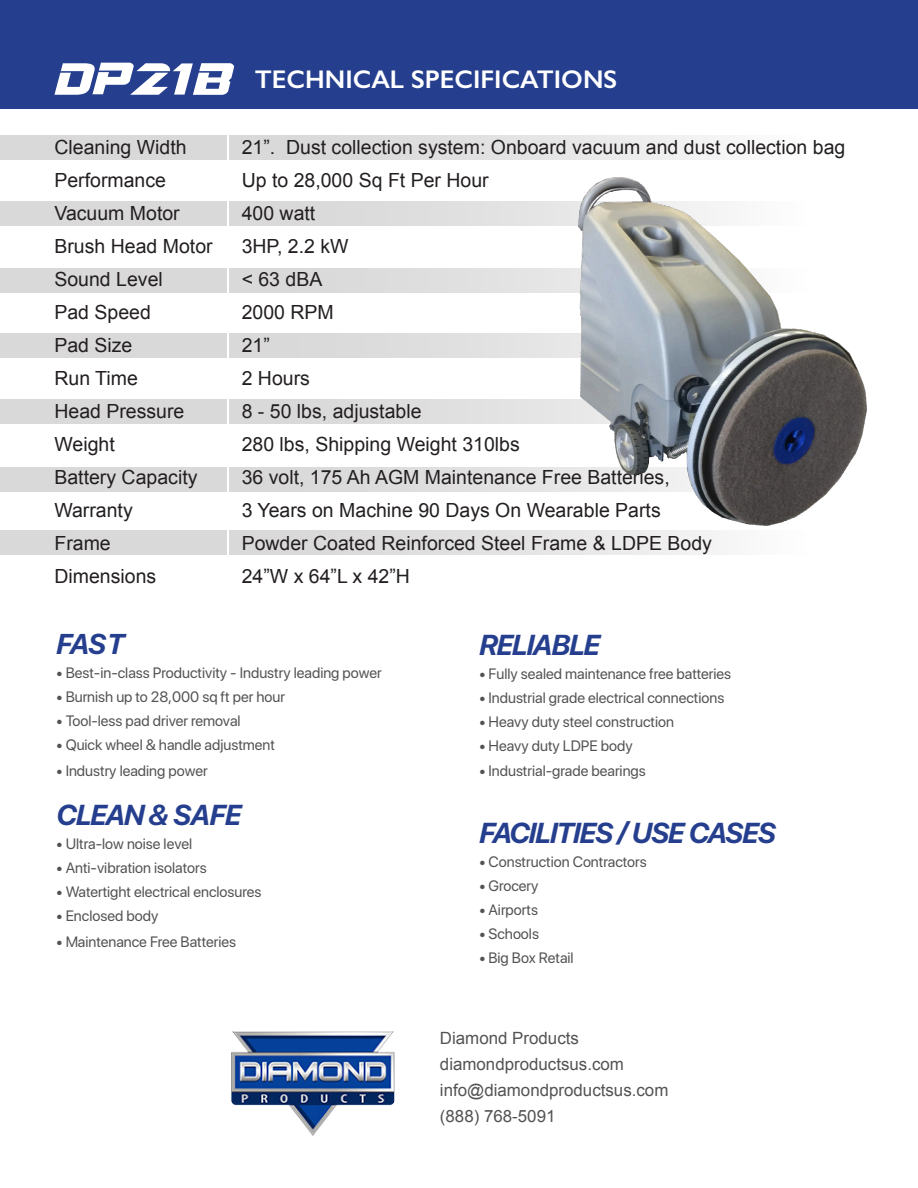
<style>
.page{position:relative;width:918px;height:1188px;background:#fff}
.page>*{position:absolute;margin:0;border:0;box-sizing:border-box;transform-origin:0 0}
.t1{font:italic 700 28.65px "SF Pro Display";letter-spacing:-.04em;color:#253f8e}
.t2{font:italic 700 28.5px "SF Pro Display";color:#253f8e}
.t3{font:600 25.65px "Gill Sans";color:#fff}
.t4{font:19.5px "Arial";color:#231f20}
.t5{font:16.95px "Arial";color:#535355}
.t6{font:15px "SF Pro Display";color:#535355}
</style>
<div class="page">
<div style="left:0;top:135px;width:226px;height:25px;background:#dad9d9"></div>
<div style="left:229px;top:135px;width:579px;height:25px;background:linear-gradient(to right,#d4d3d3,#f9f9f9)"></div>
<div style="left:0;top:201px;width:226px;height:25px;background:#dad9d9"></div>
<div style="left:229px;top:201px;width:579px;height:25px;background:#dad9d9"></div>
<div style="left:0;top:268px;width:226px;height:25px;background:#dad9d9"></div>
<div style="left:229px;top:268px;width:579px;height:25px;background:#dad9d9"></div>
<div style="left:0;top:333px;width:226px;height:24px;background:#dad9d9"></div>
<div style="left:229px;top:333px;width:579px;height:24px;background:#dad9d9"></div>
<div style="left:0;top:399px;width:226px;height:25px;background:#dad9d9"></div>
<div style="left:229px;top:399px;width:579px;height:25px;background:#dad9d9"></div>
<div style="left:0;top:467px;width:226px;height:25px;background:#dad9d9"></div>
<div style="left:229px;top:467px;width:579px;height:25px;background:#dad9d9"></div>
<div style="left:0;top:530px;width:226px;height:25px;background:#dad9d9"></div>
<div style="left:229px;top:530px;width:579px;height:25px;background:linear-gradient(to right,#d4d3d3,#f9f9f9)"></div>
<div style="left:0;top:0;width:918px;height:108px;background:#253f8e"></div>
<img style="left:563px;top:177px;width:304px;height:356px">
<svg style="left:54px;top:63px;width:180px;height:32px"></svg>
<img style="left:232px;top:1031px;width:162px;height:105px">
<p class="t3" style="left:255px;top:63px;width:364px">TECHNICAL SPECIFICATIONS</p>
<p class="t4" style="left:54px;top:134px;width:134px">Cleaning Width</p>
<p class="t4" style="left:242px;top:134px;width:605px">21”. Dust collection system: Onboard vacuum and dust collection bag</p>
<p class="t4" style="left:54px;top:167px;width:113px">Performance</p>
<p class="t4" style="left:242px;top:167px;width:249px">Up to 28,000 Sq Ft Per Hour</p>
<p class="t4" style="left:54px;top:200px;width:127px">Vacuum Motor</p>
<p class="t4" style="left:242px;top:200px;width:75px">400 watt</p>
<p class="t4" style="left:54px;top:233px;width:160px">Brush Head Motor</p>
<p class="t4" style="left:242px;top:233px;width:108px">3HP, 2.2 kW</p>
<p class="t4" style="left:54px;top:266px;width:110px">Sound Level</p>
<p class="t4" style="left:242px;top:266px;width:82px">&lt; 63 dBA</p>
<p class="t4" style="left:54px;top:299px;width:98px">Pad Speed</p>
<p class="t4" style="left:242px;top:299px;width:94px">2000 RPM</p>
<p class="t4" style="left:54px;top:332px;width:80px">Pad Size</p>
<p class="t4" style="left:242px;top:332px;width:30px">21”</p>
<p class="t4" style="left:54px;top:365px;width:85px">Run Time</p>
<p class="t4" style="left:242px;top:365px;width:70px">2 Hours</p>
<p class="t4" style="left:54px;top:398px;width:132px">Head Pressure</p>
<p class="t4" style="left:242px;top:398px;width:181px">8 - 50 lbs, adjustable</p>
<p class="t4" style="left:54px;top:431px;width:62px">Weight</p>
<p class="t4" style="left:242px;top:431px;width:280px">280 lbs, Shipping Weight 310lbs</p>
<p class="t4" style="left:54px;top:464px;width:145px">Battery Capacity</p>
<p class="t4" style="left:242px;top:464px;width:430px">36 volt, 175 Ah AGM Maintenance Free Batteries,</p>
<p class="t4" style="left:54px;top:497px;width:80px">Warranty</p>
<p class="t4" style="left:242px;top:497px;width:421px">3 Years on Machine 90 Days On Wearable Parts</p>
<p class="t4" style="left:54px;top:530px;width:58px">Frame</p>
<p class="t4" style="left:242px;top:530px;width:472px">Powder Coated Reinforced Steel Frame &amp; LDPE Body</p>
<p class="t4" style="left:54px;top:563px;width:103px">Dimensions</p>
<p class="t4" style="left:242px;top:563px;width:170px">24”W x 64”L x 42”H</p>
<p class="t2" style="left:57px;top:627px;width:69px">FAST</p>
<p class="t6" style="left:57px;top:664px;width:327px">• Best-in-class Productivity - Industry leading power</p>
<p class="t6" style="left:57px;top:688px;width:230px">• Burnish up to 28,000 sq ft per hour</p>
<p class="t6" style="left:57px;top:712px;width:185px">• Tool-less pad driver removal</p>
<p class="t6" style="left:57px;top:736px;width:220px">• Quick wheel &amp; handle adjustment</p>
<p class="t6" style="left:57px;top:762px;width:153px">• Industry leading power</p>
<p class="t1" style="left:57px;top:798px;width:186px">CLEAN &amp; SAFE</p>
<p class="t6" style="left:57px;top:835px;width:137px">• Ultra-low noise level</p>
<p class="t6" style="left:57px;top:859px;width:152px">• Anti-vibration isolators</p>
<p class="t6" style="left:57px;top:883px;width:206px">• Watertight electrical enclosures</p>
<p class="t6" style="left:57px;top:907px;width:103px">• Enclosed body</p>
<p class="t6" style="left:57px;top:933px;width:181px">• Maintenance Free Batteries</p>
<p class="t1" style="left:479px;top:629px;width:122px">RELIABLE</p>
<p class="t6" style="left:479px;top:665px;width:253px">• Fully sealed maintenance free batteries</p>
<p class="t6" style="left:479px;top:689px;width:246px">• Industrial grade electrical connections</p>
<p class="t6" style="left:479px;top:713px;width:196px">• Heavy duty steel construction</p>
<p class="t6" style="left:479px;top:737px;width:155px">• Heavy duty LDPE body</p>
<p class="t6" style="left:479px;top:762px;width:168px">• Industrial-grade bearings</p>
<p class="t1" style="left:479px;top:816px;width:298px">FACILITIES / USE CASES</p>
<p class="t6" style="left:479px;top:853px;width:169px">• Construction Contractors</p>
<p class="t6" style="left:479px;top:877px;width:61px">• Grocery</p>
<p class="t6" style="left:479px;top:901px;width:60px">• Airports</p>
<p class="t6" style="left:479px;top:925px;width:61px">• Schools</p>
<p class="t6" style="left:479px;top:949px;width:96px">• Big Box Retail</p>
<p class="t5" style="left:440px;top:1027px;width:141px">Diamond Products</p>
<p class="t5" style="left:440px;top:1053px;width:186px">diamondproductsus.com</p>
<p class="t5" style="left:440px;top:1079px;width:230px">info@diamondproductsus.com</p>
<p class="t5" style="left:440px;top:1105px;width:117px">(888) 768-5091</p>
</div>
